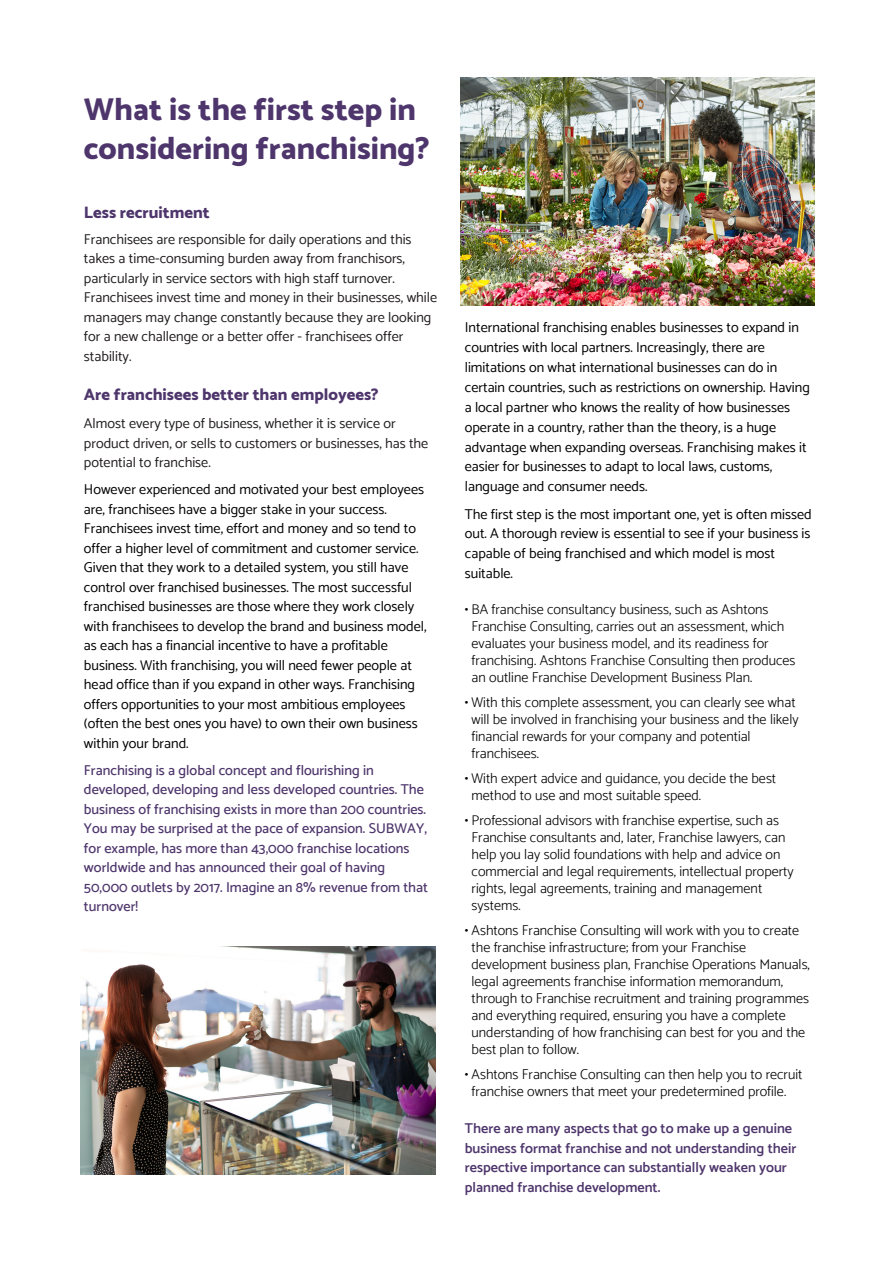
<style>
.page{position:relative;width:893px;height:1263px;background:#fff}
.page>*{position:absolute;margin:0;border:0;box-sizing:border-box;transform-origin:0 0}
.t1{font:800 31.5px/39px "Catamaran";color:#4e366c}
.t2{font:800 16.5px "Catamaran";color:#4e366c}
.t3{font:14.25px/19.5px "Catamaran";color:#000}
.t4{font:300 14.25px/17.1px "Catamaran";color:#000}
.t5{font:500 14.25px/19.5px "Catamaran";color:#4e366c}
.t6{font:14.25px/19.5px "Catamaran";color:#231f20}
.t7{font:600 14.25px/19.8px "Catamaran";color:#4e366c}
.t8{font:14.25px/19.5px "Catamaran";color:#231f20}
.s1{font-weight:500}
</style>
<div class="page">
<img style="left:460px;top:77px;width:355px;height:228px">
<img style="left:81px;top:947px;width:354px;height:228px">
<h1 class="t1" style="left:84px;top:90px;width:347px">What is the first step in considering franchising?</h1>
<p class="t2" style="left:84px;top:202px;width:127px">Less recruitment</p>
<p class="t6" style="left:84px;top:229px;width:355px">Franchisees are responsible for daily operations and this takes a time-consuming burden away from franchisors, particularly in service sectors with high staff turnover.<br>Franchisees invest time and money in their businesses, while managers may change constantly because they are looking for a new challenge or a better offer - franchisees offer stability.</p>
<p class="t2" style="left:84px;top:385px;width:296px">Are franchisees better than employees?</p>
<p class="t8" style="left:84px;top:414px;width:346px">Almost every type of business, whether it is service or product driven, or sells to customers or businesses, has the potential to franchise.</p>
<p class="t3" style="left:84px;top:480px;width:344px">However experienced and motivated your best employees are, franchisees have a bigger stake in your success.<br>Franchisees invest time, effort and money and so tend to offer a higher level of commitment and customer service.<br>Given that they work to a detailed system, you still have control over franchised businesses. The most successful franchised businesses are those where they work closely with franchisees to develop the brand and business model, as each has a financial incentive to have a profitable business. With franchising, you will need fewer people at head office than if you expand in other ways. Franchising offers opportunities to your most ambitious employees (often the best ones you have) to own their own business within your brand.</p>
<p class="t5" style="left:84px;top:760px;width:346px">Franchising is a global concept and flourishing in developed, developing and less developed countries. The business of franchising exists in more than 200 countries.<br>You may be surprised at the pace of expansion. SUBWAY, for example, has more than 43,000 franchise locations worldwide and has announced their goal of having 50,000 outlets by 2017. Imagine an 8% revenue from that turnover!</p>
<p class="t3" style="left:465px;top:318px;width:346px">International franchising enables businesses to expand in countries with local partners. Increasingly, there are limitations on what international businesses can do in certain countries, such as restrictions on ownership. Having a local partner who knows the reality of how businesses operate in a country, rather than the theory, is a huge advantage when expanding overseas. Franchising makes it easier for businesses to adapt to local laws, customs, language and consumer needs.</p>
<p class="t3" style="left:465px;top:504px;width:348px">The first step is the most important one, yet is often missed out. A thorough review is essential to see if your business is capable of being franchised and which model is most suitable.</p>
<p class="t4" style="left:472px;top:600px;width:325px;text-indent:-7px"><span class="s1">•</span> BA franchise consultancy business, such as Ashtons Franchise Consulting, carries out an assessment, which evaluates your business model, and its readiness for franchising. Ashtons Franchise Consulting then produces an outline Franchise Development Business Plan.</p>
<p class="t4" style="left:472px;top:693px;width:328px;text-indent:-7px"><span class="s1">•</span> With this complete assessment, you can clearly see what will be involved in franchising your business and the likely financial rewards for your company and potential franchisees.</p>
<p class="t4" style="left:472px;top:769px;width:306px;text-indent:-7px"><span class="s1">•</span> With expert advice and guidance, you decide the best method to use and most suitable speed.</p>
<p class="t4" style="left:472px;top:811px;width:324px;text-indent:-7px"><span class="s1">•</span> Professional advisors with franchise expertise, such as Franchise consultants and, later, Franchise lawyers, can help you lay solid foundations with help and advice on commercial and legal requirements, intellectual property rights, legal agreements, training and management systems.</p>
<p class="t4" style="left:472px;top:921px;width:340px;text-indent:-7px"><span class="s1">•</span> Ashtons Franchise Consulting will work with you to create the franchise infrastructure; from your Franchise development business plan, Franchise Operations Manuals, legal agreements franchise information memorandum, through to Franchise recruitment and training programmes and everything required, ensuring you have a complete understanding of how franchising can best for you and the best plan to follow.</p>
<p class="t4" style="left:472px;top:1065px;width:332px;text-indent:-7px"><span class="s1">•</span> Ashtons Franchise Consulting can then help you to recruit franchise owners that meet your predetermined profile.</p>
<p class="t7" style="left:465px;top:1118px;width:333px">There are many aspects that go to make up a genuine business format franchise and not understanding their respective importance can substantially weaken your planned franchise development.</p>
</div>
